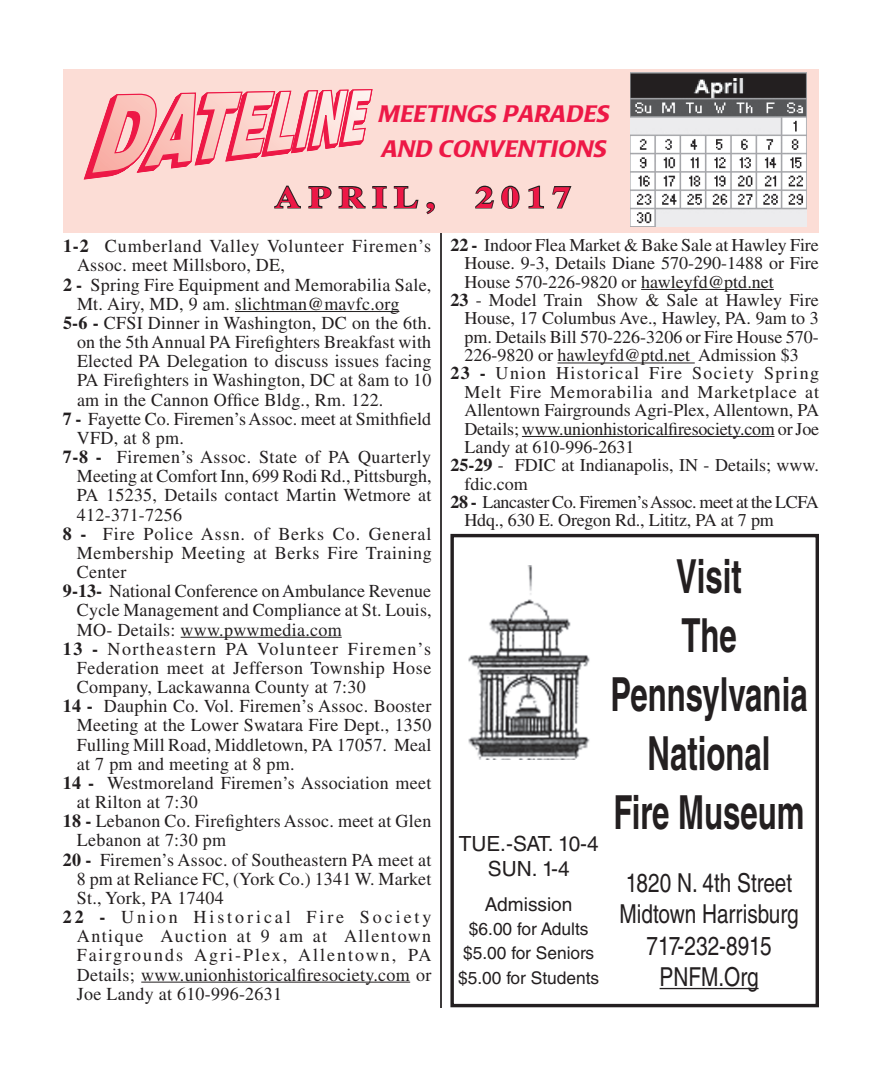
<style>
.page{position:relative;width:882px;height:1071px;background:#fff}
.page>*{position:absolute;margin:0;border:0;box-sizing:border-box;transform-origin:0 0}
.t1{font:700 47.07px/59.1px "Helvetica LT Std";color:#231f20;text-align:center;scale:.66 1}
.t2{font:700 30.62px "Times LT Std";letter-spacing:.2em;color:#ed1846;scale:1.2 1}
.t3{font:26.07px/31.3px "Helvetica LT Std";color:#231f20;text-align:center;scale:.8 1}
.t4{font:italic 500 23.62px/35px "Poppl Laudatio";letter-spacing:.02em;color:#ed1846}
.t5{font:20.82px/25px "Helvetica LT Std";color:#231f20;text-align:center}
.t6{font:19.07px "Helvetica LT Std";color:#231f20}
.t7{font:18.2px "Times LT Std";letter-spacing:.015em;color:#231f20}
.t8{font:18.2px "Times LT Std";letter-spacing:.05em;color:#231f20}
.t9{font:18.2px "Times LT Std";letter-spacing:.08em;color:#231f20}
.t10{font:18.2px "Times LT Std";letter-spacing:.035em;color:#231f20}
.t11{font:18.2px "Times LT Std";letter-spacing:.11em;color:#231f20}
.t12{font:18.2px "Times LT Std";letter-spacing:.16em;color:#231f20}
.t13{font:18.03px "Times LT Std";color:#231f20}
.t14{font:18.03px "Times LT Std";letter-spacing:-.02em;color:#231f20}
.t15{font:18.03px "Times LT Std";letter-spacing:.075em;color:#231f20}
.t16{font:18.03px "Times LT Std";letter-spacing:.05em;color:#231f20}
.t17{font:17.32px/24.3px "Helvetica LT Std";color:#231f20;text-align:center}
.s1{font-weight:700}
</style>
<div class="page">
<hr style="left:440px;top:218px;width:2px;height:790px;background:#231f20">
<hr style="left:235px;top:311px;width:164px;height:1px;background:#231f20">
<hr style="left:181px;top:637px;width:161px;height:1px;background:#231f20">
<hr style="left:141px;top:982px;width:269px;height:1px;background:#231f20">
<hr style="left:641px;top:289px;width:133px;height:1px;background:#231f20">
<hr style="left:558px;top:363px;width:137px;height:1px;background:#231f20">
<hr style="left:522px;top:436px;width:253px;height:1px;background:#231f20">
<div style="left:63px;top:69px;width:756px;height:163px;background:#fcddd6"></div>
<svg style="left:84px;top:89px;width:351px;height:126px"></svg>
<svg style="left:475px;top:185px;width:45px;height:24px"></svg>
<svg style="left:528px;top:185px;width:16px;height:24px"></svg>
<svg style="left:552px;top:186px;width:20px;height:23px"></svg>
<img style="left:630px;top:73px;width:177px;height:154px">
<img style="left:468px;top:565px;width:122px;height:195px">
<div style="left:450px;top:534px;width:369px;height:473px;border:3px solid #231f20"></div>
<hr style="left:660px;top:988px;width:99px;height:1px;background:#231f20">
<p class="t4" style="left:378px;top:96px;width:232px">MEETINGS PARADES<br>AND</p>
<p class="t4" style="left:439px;top:131px;width:169px">CONVENTIONS</p>
<h2 class="t2" style="left:275px;top:179px;width:135px">APRIL,</h2>
<h2 class="t2" style="left:475px;top:179px;width:81px">2017</h2>
<p class="t8" style="left:63px;top:236px;width:370px"><span class="s1">1-2</span> Cumberland Valley Volunteer Firemen’s</p>
<p class="t7" style="left:77px;top:255px;width:210px">Assoc. meet Millsboro, DE,</p>
<p class="t7" style="left:63px;top:274px;width:370px"><span class="s1">2 -</span> Spring Fire Equipment and Memorabilia Sale,</p>
<p class="t7" style="left:77px;top:293px;width:324px">Mt. Airy, MD, 9 am. slichtman@mavfc.org</p>
<p class="t7" style="left:63px;top:313px;width:370px"><span class="s1">5-6 -</span> CFSI Dinner in Washington, DC on the 6th.</p>
<p class="t7" style="left:77px;top:332px;width:356px">on the 5th Annual PA Firefighters Breakfast with</p>
<p class="t7" style="left:77px;top:351px;width:356px">Elected PA Delegation to discuss issues facing</p>
<p class="t7" style="left:77px;top:370px;width:356px">PA Firefighters in Washington, DC at 8am to 10</p>
<p class="t7" style="left:77px;top:389px;width:308px">am in the Cannon Office Bldg., Rm. 122.</p>
<p class="t7" style="left:63px;top:408px;width:370px"><span class="s1">7 -</span> Fayette Co. Firemen’s Assoc. meet at Smithfield</p>
<p class="t7" style="left:77px;top:428px;width:108px">VFD, at 8 pm.</p>
<p class="t7" style="left:63px;top:447px;width:370px"><span class="s1">7-8 -</span> Firemen’s Assoc. State of PA Quarterly</p>
<p class="t7" style="left:77px;top:466px;width:356px">Meeting at Comfort Inn, 699 Rodi Rd., Pittsburgh,</p>
<p class="t7" style="left:77px;top:485px;width:356px">PA 15235, Details contact Martin Wetmore at</p>
<p class="t7" style="left:77px;top:504px;width:107px">412-371-7256</p>
<p class="t8" style="left:63px;top:523px;width:370px"><span class="s1">8 -</span> Fire Police Assn. of Berks Co. General</p>
<p class="t10" style="left:77px;top:543px;width:356px">Membership Meeting at Berks Fire Training</p>
<p class="t7" style="left:77px;top:562px;width:51px">Center</p>
<p class="t7" style="left:63px;top:581px;width:370px"><span class="s1">9-13-</span> National Conference on Ambulance Revenue</p>
<p class="t7" style="left:77px;top:600px;width:356px">Cycle Management and Compliance at St. Louis,</p>
<p class="t7" style="left:77px;top:619px;width:266px">MO- Details: www.pwwmedia.com</p>
<p class="t9" style="left:63px;top:638px;width:370px"><span class="s1">13 -</span> Northeastern PA Volunteer Firemen’s</p>
<p class="t7" style="left:77px;top:658px;width:356px">Federation meet at Jefferson Township Hose</p>
<p class="t7" style="left:77px;top:677px;width:290px">Company, Lackawanna County at 7:30</p>
<p class="t7" style="left:63px;top:696px;width:370px"><span class="s1">14 -</span> Dauphin Co. Vol. Firemen’s Assoc. Booster</p>
<p class="t7" style="left:77px;top:715px;width:356px">Meeting at the Lower Swatara Fire Dept., 1350</p>
<p class="t7" style="left:77px;top:734px;width:356px">Fulling Mill Road, Middletown, PA 17057. Meal</p>
<p class="t7" style="left:77px;top:753px;width:219px">at 7 pm and meeting at 8 pm.</p>
<p class="t7" style="left:63px;top:773px;width:370px"><span class="s1">14 -</span> Westmoreland Firemen’s Association meet</p>
<p class="t7" style="left:77px;top:792px;width:123px">at Rilton at 7:30</p>
<p class="t7" style="left:63px;top:811px;width:370px"><span class="s1">18 -</span> Lebanon Co. Firefighters Assoc. meet at Glen</p>
<p class="t7" style="left:77px;top:830px;width:151px">Lebanon at 7:30 pm</p>
<p class="t7" style="left:63px;top:849px;width:370px"><span class="s1">20 -</span> Firemen’s Assoc. of Southeastern PA meet at</p>
<p class="t7" style="left:77px;top:868px;width:356px">8 pm at Reliance FC, (York Co.) 1341 W. Market</p>
<p class="t7" style="left:77px;top:888px;width:148px">St., York, PA 17404</p>
<p class="t12" style="left:63px;top:907px;width:370px"><span class="s1">22 -</span> Union Historical Fire Society</p>
<p class="t9" style="left:77px;top:926px;width:356px">Antique Auction at 9 am at Allentown</p>
<p class="t11" style="left:77px;top:945px;width:356px">Fairgrounds Agri-Plex, Allentown, PA</p>
<p class="t7" style="left:77px;top:964px;width:356px">Details; www.unionhistoricalfiresociety.com or</p>
<p class="t7" style="left:77px;top:983px;width:207px">Joe Landy at 610-996-2631</p>
<p class="t13" style="left:450px;top:235px;width:370px"><span class="s1">22 -</span> Indoor Flea Market &amp; Bake Sale at Hawley Fire</p>
<p class="t13" style="left:464px;top:253px;width:356px">House. 9-3, Details Diane 570-290-1488 or Fire</p>
<p class="t13" style="left:464px;top:271px;width:311px">House 570-226-9820 or hawleyfd@ptd.net</p>
<p class="t13" style="left:450px;top:290px;width:370px"><span class="s1">23</span> - Model Train Show &amp; Sale at Hawley Fire</p>
<p class="t13" style="left:464px;top:308px;width:356px">House, 17 Columbus Ave., Hawley, PA. 9am to 3</p>
<p class="t13" style="left:464px;top:327px;width:356px">pm. Details Bill 570-226-3206 or Fire House 570-</p>
<p class="t13" style="left:464px;top:345px;width:336px">226-9820 or hawleyfd@ptd.net Admission $3</p>
<p class="t15" style="left:450px;top:363px;width:370px"><span class="s1">23 -</span> Union Historical Fire Society Spring</p>
<p class="t16" style="left:464px;top:382px;width:356px">Melt Fire Memorabilia and Marketplace at</p>
<p class="t13" style="left:464px;top:400px;width:356px">Allentown Fairgrounds Agri-Plex, Allentown, PA</p>
<p class="t13" style="left:464px;top:418px;width:356px">Details; www.unionhistoricalfiresociety.com or Joe</p>
<p class="t13" style="left:464px;top:437px;width:172px">Landy at 610-996-2631</p>
<p class="t13" style="left:450px;top:455px;width:370px"><span class="s1">25-29</span> - FDIC at Indianapolis, IN - Details; www.</p>
<p class="t13" style="left:464px;top:474px;width:65px">fdic.com</p>
<p class="t14" style="left:450px;top:492px;width:370px"><span class="s1">28 -</span> Lancaster Co. Firemen’s Assoc. meet at the LCFA</p>
<p class="t13" style="left:464px;top:510px;width:311px">Hdq., 630 E. Oregon Rd., Lititz, PA at 7 pm</p>
<p class="t5" style="left:459px;top:831px;width:142px">TUE.-SAT. 10-4<br>SUN. 1-4</p>
<p class="t6" style="left:485px;top:893px;width:89px">Admission</p>
<p class="t17" style="left:458px;top:917px;width:143px">$6.00 for Adults $5.00 for Seniors $5.00 for Students</p>
<h1 class="t1" style="left:610px;top:546px;width:300px">Visit<br>The<br>Pennsylvania<br>National<br>Fire Museum</h1>
<h3 class="t3" style="left:620px;top:867px;width:225px">1820 N. 4th Street<br>Midtown Harrisburg<br>717-232-8915<br>PNFM.Org</h3>
</div>
